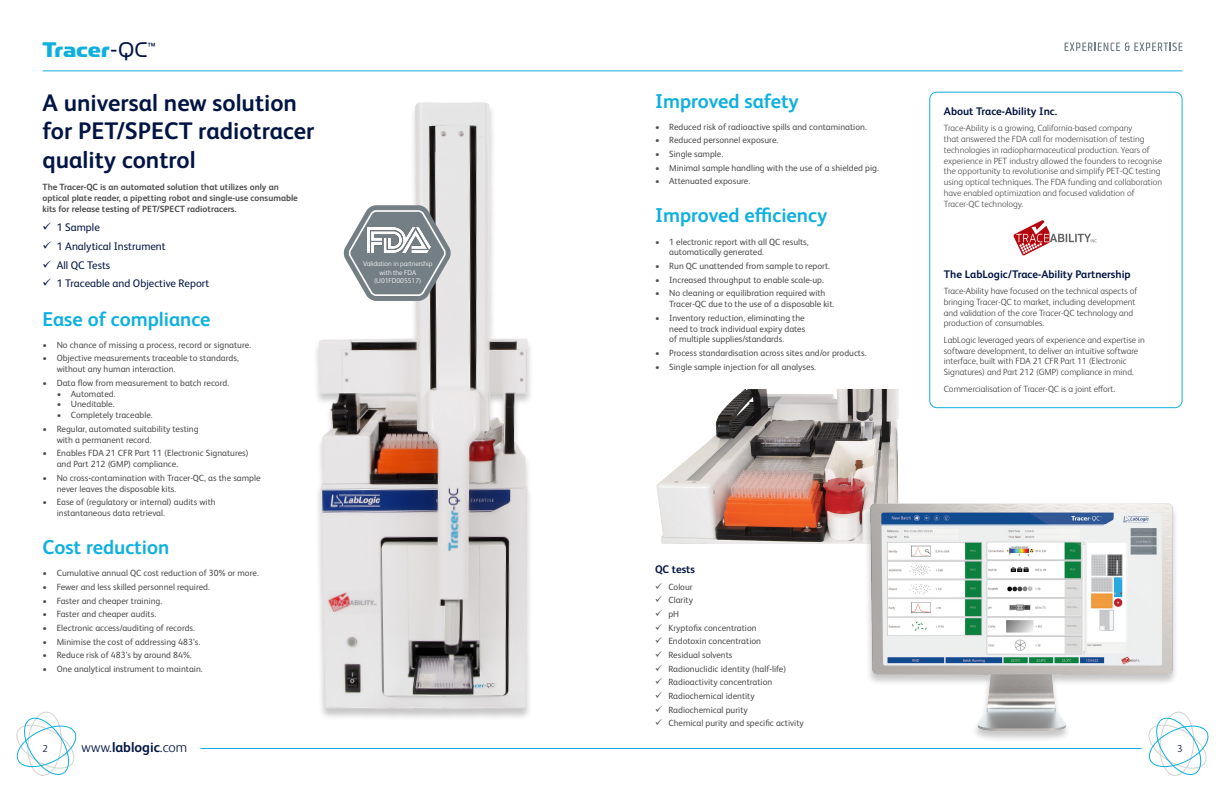
<style>
.page{position:relative;width:1225px;height:791px;background:#fff}
.page>*{position:absolute;margin:0;border:0;box-sizing:border-box;transform-origin:0 0}
.t1{font:700 24px/28.8px "FS Albert Pro";color:#001443}
.t2{font:24px "Simian Display Chimpanzee";letter-spacing:-.005em;color:#0eb0df}
.t3{font:700 20px "FS Albert Pro";color:#0eb0df}
.t4{font:300 14px "FS Albert Pro";letter-spacing:.005em;color:#001443}
.t5{font:11px "FS Albert Pro";color:#001443}
.t6{font:700 11px "FS Albert Pro";color:#001443}
.t7{font:300 10px "FS Albert Pro";color:#001443}
.t8{font:9px/10.8px "FS Albert Pro";color:#4b4c4d}
.t9{font:300 9px/10.8px "FS Albert Pro";color:#3e3e3f}
.t10{font:300 9px/10.8px "FS Albert Pro";color:#4b4c4d}
.t11{font:700 9px/10.8px "FS Albert Pro";color:#4b4c4d}
.t12{font:300 7px/8.4px "FS Albert Pro";color:#fff;text-align:center}
.s1{font-family:"Simian Display Orangutan";color:#001443}
.s2{font-weight:700}
</style>
<div class="page">
<svg style="left:1064px;top:43px;width:118px;height:8px"></svg>
<hr style="left:43px;top:70px;width:1139px;height:1px;background:#0eb0df">
<img style="left:316px;top:102px;width:215px;height:616px">
<svg style="left:343px;top:205px;width:108px;height:96px"></svg>
<img style="left:367px;top:227px;width:63px;height:26px">
<img style="left:656px;top:390px;width:243px;height:154px">
<div style="left:929px;top:92px;width:253px;height:316px;border:1px solid #0eb0df;border-radius:7px"></div>
<img style="left:1013px;top:220px;width:84px;height:35px">
<img style="left:848px;top:471px;width:326px;height:268px">
<hr style="left:200px;top:748px;width:941px;height:1px;background:#0eb0df">
<svg style="left:1146px;top:711px;width:63px;height:65px"></svg>
<svg style="left:16px;top:711px;width:61px;height:65px"></svg>
<p class="t2" style="left:43px;top:37px;width:115px">Tracer<span class="s1">-QC</span><sup>™</sup></p>
<p class="t1" style="left:43px;top:87px;width:273px">A universal new solution for PET/SPECT radiotracer quality control</p>
<p class="t11" style="left:43px;top:181px;width:257px">The Tracer-QC is an automated solution that utilizes only an optical plate reader, a pipetting robot and single-use consumable kits for release testing of PET/SPECT radiotracers.</p>
<p class="t5" style="left:43px;top:219px;width:59px">✓ 1 Sample</p>
<p class="t5" style="left:43px;top:238px;width:125px">✓ 1 Analytical Instrument</p>
<p class="t5" style="left:43px;top:257px;width:69px">✓ All QC Tests</p>
<p class="t5" style="left:43px;top:276px;width:168px">✓ 1 Traceable and Objective Report</p>
<p class="t3" style="left:43px;top:305px;width:170px">Ease of compliance</p>
<p class="t8" style="left:43px;top:339px;width:210px">• No chance of missing a process, record or signature.</p>
<p class="t8" style="left:57px;top:352px;width:184px;text-indent:-14px">• Objective measurements traceable to standards, without any human interaction.</p>
<p class="t8" style="left:43px;top:377px;width:188px">• Data flow from measurement to batch record.</p>
<p class="t8" style="left:57px;top:387px;width:60px">• Automated.</p>
<p class="t8" style="left:57px;top:398px;width:59px">• Uneditable.</p>
<p class="t8" style="left:57px;top:409px;width:98px">• Completely traceable.</p>
<p class="t8" style="left:57px;top:423px;width:143px;text-indent:-14px">• Regular, automated suitability testing with a permanent record.</p>
<p class="t8" style="left:57px;top:447px;width:193px;text-indent:-14px">• Enables FDA 21 CFR Part 11 (Electronic Signatures) and Part 212 (GMP) compliance.</p>
<p class="t8" style="left:57px;top:472px;width:205px;text-indent:-14px">• No cross-contamination with Tracer-QC, as the sample never leaves the disposable kits.</p>
<p class="t8" style="left:57px;top:496px;width:160px;text-indent:-14px">• Ease of (regulatory or internal) audits with instantaneous data retrieval.</p>
<p class="t3" style="left:43px;top:533px;width:128px">Cost reduction</p>
<p class="t8" style="left:43px;top:567px;width:218px">• Cumulative annual QC cost reduction of 30% or more.</p>
<p class="t8" style="left:43px;top:581px;width:169px">• Fewer and less skilled personnel required.</p>
<p class="t8" style="left:43px;top:594px;width:121px">• Faster and cheaper training.</p>
<p class="t8" style="left:43px;top:608px;width:115px">• Faster and cheaper audits.</p>
<p class="t8" style="left:43px;top:622px;width:154px">• Electronic access/auditing of records.</p>
<p class="t8" style="left:43px;top:635px;width:159px">• Minimise the cost of addressing 483’s.</p>
<p class="t8" style="left:43px;top:649px;width:151px">• Reduce risk of 483’s by around 84%.</p>
<p class="t8" style="left:43px;top:663px;width:162px">• One analytical instrument to maintain.</p>
<p class="t12" style="left:363px;top:259px;width:71px">Validation in partnership with the FDA (U01FD005517)</p>
<p class="t3" style="left:655px;top:87px;width:145px">Improved safety</p>
<p class="t8" style="left:655px;top:121px;width:213px">• Reduced risk of radioactive spills and contamination.</p>
<p class="t8" style="left:655px;top:134px;width:125px">• Reduced personnel exposure.</p>
<p class="t8" style="left:655px;top:148px;width:70px">• Single sample.</p>
<p class="t8" style="left:655px;top:161px;width:225px">• Minimal sample handling with the use of a shielded pig.</p>
<p class="t8" style="left:655px;top:175px;width:97px">• Attenuated exposure.</p>
<p class="t3" style="left:655px;top:201px;width:174px">Improved efficiency</p>
<p class="t8" style="left:669px;top:235px;width:141px;text-indent:-14px">• 1 electronic report with all QC results, automatically generated.</p>
<p class="t8" style="left:655px;top:260px;width:176px">• Run QC unattended from sample to report.</p>
<p class="t8" style="left:655px;top:273px;width:170px">• Increased throughput to enable scale-up.</p>
<p class="t8" style="left:669px;top:287px;width:167px;text-indent:-14px">• No cleaning or equilibration required with<br>Tracer-QC due to the use of a disposable kit.</p>
<p class="t8" style="left:669px;top:312px;width:138px;text-align:justify;text-indent:-14px">• Inventory reduction, eliminating the need to track individual expiry dates of multiple supplies/standards.</p>
<p class="t8" style="left:655px;top:347px;width:213px">• Process standardisation across sites and/or products.</p>
<p class="t8" style="left:655px;top:360px;width:163px">• Single sample injection for all analyses.</p>
<p class="t6" style="left:944px;top:103px;width:115px">About Trace-Ability Inc.</p>
<p class="t10" style="left:944px;top:122px;width:220px">Trace-Ability is a growing, California-based company<br>that answered the FDA call for modernisation of testing technologies in radiopharmaceutical production. Years of experience in PET industry allowed the founders to recognise the opportunity to revolutionise and simplify PET-QC testing using optical techniques. The FDA funding and collaboration have enabled optimization and focused validation of Tracer-QC technology.</p>
<p class="t6" style="left:944px;top:266px;width:188px">The LabLogic/Trace-Ability Partnership</p>
<p class="t9" style="left:944px;top:285px;width:195px">Trace-Ability have focused on the technical aspects of bringing Tracer-QC to market, including development and validation of the core Tracer-QC technology and production of consumables.</p>
<p class="t9" style="left:944px;top:334px;width:202px">LabLogic leveraged years of experience and expertise in software development, to deliver an intuitive software interface, built with FDA 21 CFR Part 11 (Electronic Signatures) and Part 212 (GMP) compliance in mind.</p>
<p class="t9" style="left:944px;top:383px;width:173px">Commercialisation of Tracer-QC is a joint effort.</p>
<p class="t6" style="left:655px;top:562px;width:41px">QC tests</p>
<p class="t8" style="left:655px;top:581px;width:39px">✓ Colour</p>
<p class="t8" style="left:655px;top:594px;width:39px">✓ Clarity</p>
<p class="t8" style="left:655px;top:608px;width:26px">✓ pH</p>
<p class="t8" style="left:655px;top:621px;width:103px">✓ Kryptofix concentration</p>
<p class="t8" style="left:655px;top:635px;width:108px">✓ Endotoxin concentration</p>
<p class="t8" style="left:655px;top:649px;width:79px">✓ Residual solvents</p>
<p class="t8" style="left:655px;top:662px;width:133px">✓ Radionuclidic identity (half-life)</p>
<p class="t8" style="left:655px;top:676px;width:119px">✓ Radioactivity concentration</p>
<p class="t8" style="left:655px;top:690px;width:101px">✓ Radiochemical identity</p>
<p class="t8" style="left:655px;top:703px;width:94px">✓ Radiochemical purity</p>
<p class="t8" style="left:655px;top:717px;width:150px">✓ Chemical purity and specific activity</p>
<p class="t7" style="left:43px;top:742px;width:7px">2</p>
<p class="t4" style="left:82px;top:738px;width:107px">www.<span class="s2">lablogic</span>.com</p>
<p class="t7" style="left:1177px;top:741px;width:7px">3</p>
</div>
